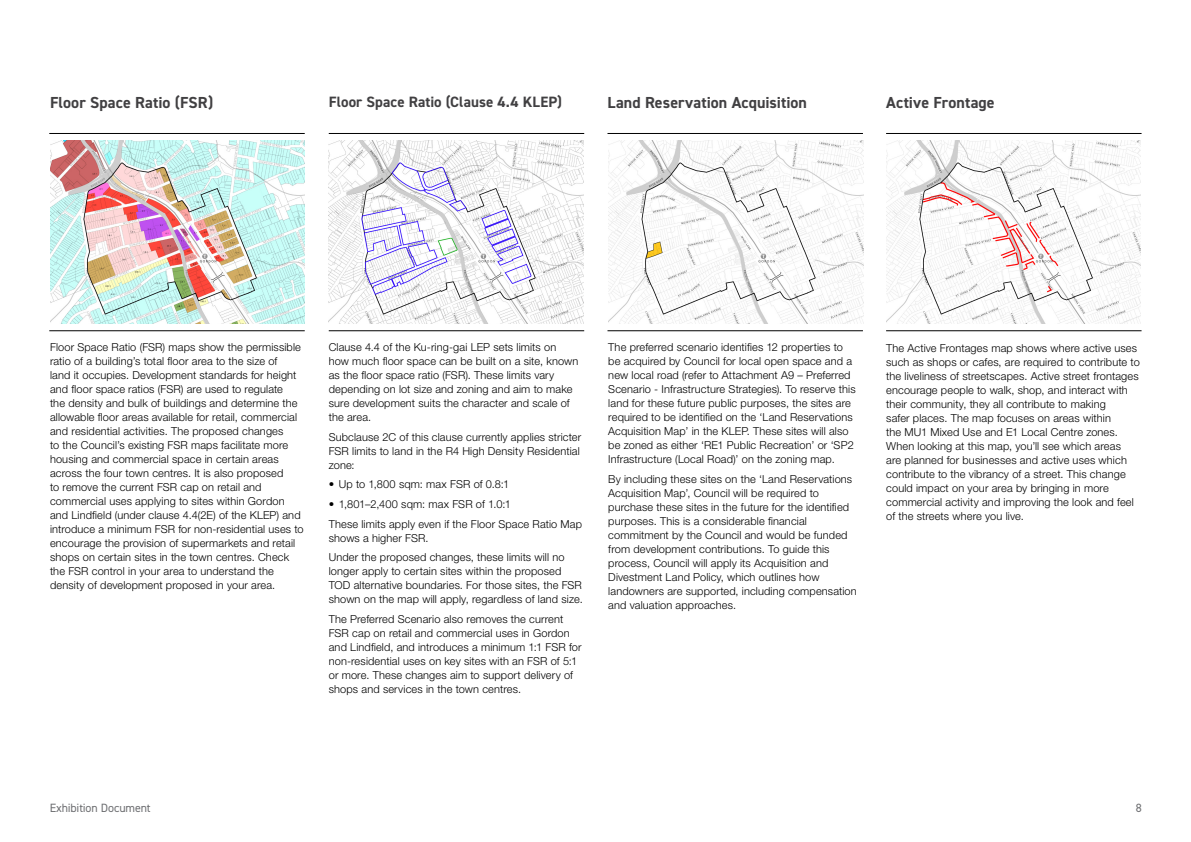
<style>
.page{position:relative;width:1191px;height:842px;background:#fff}
.page>*{position:absolute;margin:0;border:0;box-sizing:border-box;transform-origin:0 0}
.t1{font:700 16px "DIN2014";letter-spacing:.005em;color:#414042}
.t2{font:700 15px "DIN2014";letter-spacing:.01em;color:#414042}
.t3{font:12px "DIN2014";letter-spacing:-.01em;color:#6d6e71}
.t4{font:300 11px/14px "Helvetica Neue LT Pro";letter-spacing:.01em;color:#000}
</style>
<div class="page">
<img style="left:608px;top:140px;width:255px;height:184px">
<img style="left:50px;top:140px;width:255px;height:184px">
<img style="left:329px;top:140px;width:254px;height:184px">
<img style="left:886px;top:140px;width:255px;height:184px">
<hr style="left:49px;top:133px;width:256px;height:1px;background:#000">
<hr style="left:49px;top:330px;width:256px;height:1px;background:#000">
<hr style="left:329px;top:133px;width:255px;height:1px;background:#000">
<hr style="left:329px;top:330px;width:255px;height:1px;background:#000">
<hr style="left:607px;top:133px;width:256px;height:1px;background:#000">
<hr style="left:607px;top:330px;width:256px;height:1px;background:#000">
<hr style="left:886px;top:133px;width:255px;height:1px;background:#000">
<hr style="left:886px;top:330px;width:255px;height:1px;background:#000">
<h1 class="t1" style="left:50px;top:92px;width:165px">Floor Space Ratio (FSR)</h1>
<h2 class="t2" style="left:329px;top:92px;width:235px">Floor Space Ratio (Clause 4.4 KLEP)</h2>
<h1 class="t1" style="left:886px;top:92px;width:110px">Active Frontage</h1>
<h1 class="t1" style="left:607px;top:92px;width:201px">Land Reservation Acquisition</h1>
<p class="t4" style="left:50px;top:340px;width:255px">Floor Space Ratio (FSR) maps show the permissible ratio of a building’s total floor area to the size of<br>land it occupies. Development standards for height and floor space ratios (FSR) are used to regulate<br>the density and bulk of buildings and determine the allowable floor areas available for retail, commercial and residential activities. The proposed changes<br>to the Council’s existing FSR maps facilitate more housing and commercial space in certain areas across the four town centres. It is also proposed<br>to remove the current FSR cap on retail and commercial uses applying to sites within Gordon and Lindfield (under clause 4.4(2E) of the KLEP) and introduce a minimum FSR for non-residential uses to encourage the provision of supermarkets and retail shops on certain sites in the town centres. Check the FSR control in your area to understand the density of development proposed in your area.</p>
<p class="t4" style="left:329px;top:340px;width:251px">Clause 4.4 of the Ku-ring-gai LEP sets limits on how much floor space can be built on a site, known as the floor space ratio (FSR). These limits vary depending on lot size and zoning and aim to make sure development suits the character and scale of the area.</p>
<p class="t4" style="left:329px;top:430px;width:254px">Subclause 2C of this clause currently applies stricter<br>FSR limits to land in the R4 High Density Residential zone:</p>
<p class="t4" style="left:329px;top:477px;width:182px">• Up to 1,800 sqm: max FSR of 0.8:1</p>
<p class="t4" style="left:329px;top:494px;width:255px;line-height:19.7px">• 1,801–2,400 sqm: max FSR of 1.0:1<br>These limits apply even if the Floor Space Ratio Map</p>
<p class="t4" style="left:329px;top:528px;width:237px;line-height:19.7px">shows a higher FSR.<br>Under the proposed changes, these limits will no</p>
<p class="t4" style="left:329px;top:564px;width:256px">longer apply to certain sites within the proposed<br>TOD alternative boundaries. For those sites, the FSR shown on the map will apply, regardless of land size.</p>
<p class="t4" style="left:329px;top:612px;width:254px">The Preferred Scenario also removes the current FSR cap on retail and commercial uses in Gordon and Lindfield, and introduces a minimum 1:1 FSR for non-residential uses on key sites with an FSR of 5:1 or more. These changes aim to support delivery of shops and services in the town centres.</p>
<p class="t4" style="left:608px;top:340px;width:249px">The preferred scenario identifies 12 properties to be acquired by Council for local open space and a new local road (refer to Attachment A9 – Preferred Scenario - Infrastructure Strategies). To reserve this land for these future public purposes, the sites are required to be identified on the ‘Land Reservations Acquisition Map’ in the KLEP. These sites will also be zoned as either ‘RE1 Public Recreation’ or ‘SP2<br>Infrastructure (Local Road)’ on the zoning map.</p>
<p class="t4" style="left:608px;top:472px;width:250px">By including these sites on the ‘Land Reservations Acquisition Map’, Council will be required to purchase these sites in the future for the identified purposes. This is a considerable financial commitment by the Council and would be funded from development contributions. To guide this process, Council will apply its Acquisition and Divestment Land Policy, which outlines how landowners are supported, including compensation and valuation approaches.</p>
<p class="t4" style="left:886px;top:341px;width:255px">The Active Frontages map shows where active uses such as shops or cafes, are required to contribute to the liveliness of streetscapes. Active street frontages encourage people to walk, shop, and interact with their community, they all contribute to making<br>safer places. The map focuses on areas within<br>the MU1 Mixed Use and E1 Local Centre zones.<br>When looking at this map, you’ll see which areas<br>are planned for businesses and active uses which contribute to the vibrancy of a street. This change could impact on your area by bringing in more commercial activity and improving the look and feel of the streets where you live.</p>
<p class="t3" style="left:49px;top:801px;width:103px">Exhibition Document</p>
<p class="t3" style="left:1135px;top:801px;width:7px">8</p>
</div>
